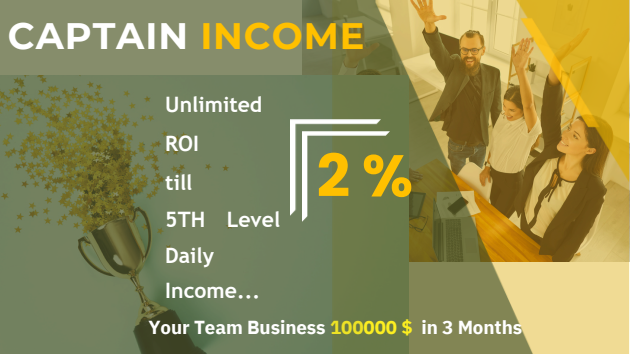
<style>
.page{position:relative;width:630px;height:354px;background:#fff}
.page>*{position:absolute;margin:0;border:0;box-sizing:border-box;transform-origin:0 0}
.t1{font:700 58.8px "Poppins";color:#ffc000}
.t2{font:700 36.8px "Montserrat";letter-spacing:.025em;color:#fff}
.t3{font:700 21.2px/37.2px "Trebuchet MS";color:#fff}
.t4{font:700 18.8px "IBM Plex Sans";letter-spacing:-.005em;color:#fff}
.s1{color:#ffc000}
.s2{color:#ede226}
.s3{color:#fcee21}
</style>
<div class="page">
<img style="left:0;top:0;width:630px;height:354px">
<img style="left:291px;top:119px;width:90px;height:96px">
<img style="left:303px;top:131px;width:87px;height:90px">
<h2 class="t2" style="left:8px;top:13px;width:358px">CAPTAIN <span class="s1">INCOME</span></h2>
<p class="t3" style="left:165px;top:86px;width:116px">Unlimited<br>ROI<br>till<br>5TH Level<br>Daily<br>Income...</p>
<h3 class="t4" style="left:149px;top:315px;width:375px">Your Team Business <span class="s2">100</span><span class="s3">000 $</span> in 3 Months</h3>
<p class="t1" style="left:317px;top:135px;width:98px">2%</p>
</div>
